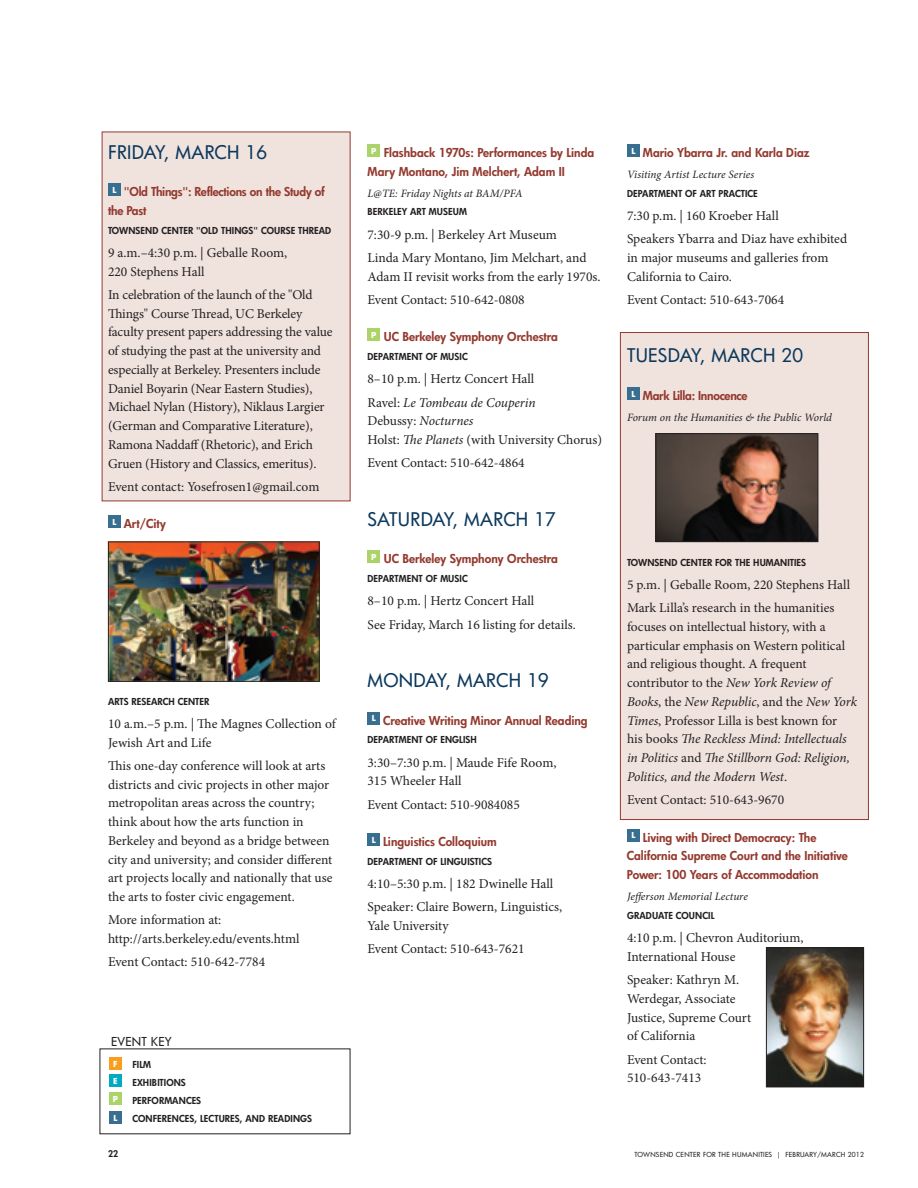
<style>
.page{position:relative;width:918px;height:1188px;background:#fff}
.page>*{position:absolute;margin:0;border:0;box-sizing:border-box;transform-origin:0 0}
.t1{font:500 18.3px "Futura CE";letter-spacing:.02em;color:#0c395d}
.t2{font:13.5px/18.8px "Minion Pro";letter-spacing:-.005em;color:#231f20}
.t3{font:800 12px/18.8px "Futura CE";color:#943a2f}
.t4{font:800 12px/18.8px "Futura CE";letter-spacing:-.02em;color:#943a2f}
.t5{font:500 12px "Futura CE";letter-spacing:.02em;color:#231f20}
.t6{font:italic 11.25px "Minion Pro";color:#231f20}
.t7{font:800 9.3px/18px "Futura CE";letter-spacing:.01em;color:#231f20}
.t8{font:800 9px "Futura CE";color:#231f20}
.t9{font:700 7.95px "Futura";color:#fff}
.t10{font:500 6.75px "Futura CE";letter-spacing:.035em;color:#231f20}
.s1{font-style:italic}
</style>
<div class="page">
<div style="left:109px;top:1092px;width:13px;height:13px;background:#acd369"></div>
<div style="left:109px;top:1074px;width:13px;height:13px;background:#00abc1"></div>
<div style="left:109px;top:1057px;width:13px;height:13px;background:#f89e1c"></div>
<div style="left:109px;top:1111px;width:13px;height:13px;background:#386e8f"></div>
<div style="left:102px;top:132px;width:248px;height:369px;background:#f0e3de"></div>
<div style="left:620px;top:332px;width:249px;height:488px;background:#f0e3de;border:1px solid #943a2f"></div>
<div style="left:108px;top:183px;width:13px;height:13px;background:#386e8f"></div>
<div style="left:108px;top:515px;width:13px;height:13px;background:#386e8f"></div>
<div style="left:368px;top:144px;width:12px;height:13px;background:#acd369"></div>
<div style="left:368px;top:328px;width:12px;height:13px;background:#acd369"></div>
<div style="left:368px;top:550px;width:12px;height:13px;background:#acd369"></div>
<div style="left:368px;top:712px;width:12px;height:13px;background:#386e8f"></div>
<div style="left:368px;top:833px;width:12px;height:13px;background:#386e8f"></div>
<div style="left:627px;top:144px;width:13px;height:13px;background:#386e8f"></div>
<div style="left:627px;top:387px;width:13px;height:13px;background:#386e8f"></div>
<div style="left:627px;top:829px;width:13px;height:13px;background:#386e8f"></div>
<img style="left:658px;top:435px;width:158px;height:105px">
<div style="left:656px;top:433px;width:162px;height:109px;border:1px solid #231f20"></div>
<img style="left:768px;top:949px;width:94px;height:136px">
<div style="left:766px;top:947px;width:98px;height:140px;border:1px solid #231f20"></div>
<img style="left:110px;top:544px;width:208px;height:136px">
<div style="left:108px;top:542px;width:212px;height:140px;border:1px solid #231f20"></div>
<h1 class="t1" style="left:108px;top:139px;width:160px">FRIDAY, MARCH 16</h1>
<p class="t4" style="left:108px;top:182px;width:218px;text-indent:4px"><sup>L</sup> "Old Things": Reflections on the Study of the Past</p>
<p class="t7" style="left:108px;top:221px;width:225px">Townsend Cente r "Old Things" Course Thread</p>
<p class="t2" style="left:108px;top:243px;width:181px">9 a.m.–4:30 p.m. | Geballe Room,<br>220 Stephens Hall</p>
<p class="t2" style="left:108px;top:285px;width:226px">In celebration of the launch of the "Old Things" Course Thread, UC Berkeley faculty present papers addressing the value of studying the past at the university and especially at Berkeley. Presenters include Daniel Boyarin (Near Eastern Studies), Michael Nylan (History), Niklaus Largier (German and Comparative Literature), Ramona Naddaff (Rhetoric), and Erich Gruen (History and Classics, emeritus).</p>
<p class="t2" style="left:108px;top:477px;width:213px">Event contact: Yosefrosen1@gmail.com</p>
<p class="t3" style="left:112px;top:514px;width:55px"><sup>L</sup> Art/City</p>
<p class="t7" style="left:108px;top:692px;width:103px">Arts Research Cente r</p>
<p class="t2" style="left:108px;top:714px;width:229px">10 a.m.–5 p.m. | The Magnes Collection of<br>Jewish Art and Life</p>
<p class="t2" style="left:108px;top:756px;width:226px">This one-day conference will look at arts districts and civic projects in other major metropolitan areas across the country; think about how the arts function in Berkeley and beyond as a bridge between city and university; and consider different art projects locally and nationally that use the arts to foster civic engagement.</p>
<p class="t2" style="left:108px;top:911px;width:193px">More information at: http://arts.berkeley.edu/events.html</p>
<p class="t2" style="left:108px;top:953px;width:159px">Event Contact: 510-642-7784</p>
<p class="t5" style="left:111px;top:1033px;width:62px">EVENT KEY</p>
<p class="t9" style="left:113px;top:1058px;width:6px">F</p>
<p class="t9" style="left:113px;top:1076px;width:6px">E</p>
<p class="t9" style="left:113px;top:1094px;width:7px">P</p>
<p class="t9" style="left:114px;top:1112px;width:5px">L</p>
<p class="t7" style="left:132px;top:1056px;width:181px">Film<br>exhibitions<br>performances<br>Conferences, lectures, and readings</p>
<p class="t3" style="left:367px;top:143px;width:228px;text-indent:4px"><sup>P</sup> Flashback 1970s: Performances by Linda<br>Mary Montano, Jim Melchert, Adam II</p>
<p class="t6" style="left:368px;top:185px;width:157px">L@TE: Friday Nights at BAM/PFA</p>
<p class="t7" style="left:368px;top:203px;width:101px">Berkeley Art Museum</p>
<p class="t2" style="left:368px;top:223px;width:221px;line-height:23.2px">7:30-9 p.m. | Berkeley Art Museum<br>Linda Mary Montano, Jim Melchart, and</p>
<p class="t2" style="left:368px;top:265px;width:235px;line-height:23.2px">Adam II revisit works from the early 1970s.<br>Event Contact: 510-642-0808</p>
<p class="t3" style="left:371px;top:327px;width:188px"><sup>P</sup> UC Berkeley Symphony Orchestra</p>
<p class="t7" style="left:368px;top:347px;width:7px">Depa</p>
<p class="t7" style="left:389px;top:347px;width:78px">rtment of Music</p>
<p class="t2" style="left:368px;top:367px;width:170px;line-height:23.2px">8–10 p.m. | Hertz Concert Hall<br>Ravel: <span class="s1">Le Tombeau de Couperin</span></p>
<p class="t2" style="left:368px;top:412px;width:236px">Debussy: <span class="s1">Nocturnes<br></span>Holst: <span class="s1">The Planets</span> (with University Chorus)</p>
<p class="t2" style="left:368px;top:454px;width:159px">Event Contact: 510-642-4864</p>
<h1 class="t1" style="left:368px;top:507px;width:190px">SATURDAY, MARCH 17</h1>
<p class="t3" style="left:371px;top:549px;width:188px"><sup>P</sup> UC Berkeley Symphony Orchestra</p>
<p class="t7" style="left:368px;top:569px;width:7px">Depa</p>
<p class="t7" style="left:389px;top:569px;width:78px">rtment of Music</p>
<p class="t2" style="left:368px;top:589px;width:210px;line-height:23.2px">8–10 p.m. | Hertz Concert Hall<br>See Friday, March 16 listing for details.</p>
<h1 class="t1" style="left:368px;top:668px;width:31px">MOND</h1>
<h1 class="t1" style="left:425px;top:668px;width:125px">AY, MARCH 19</h1>
<p class="t3" style="left:372px;top:711px;width:217px"><sup>L</sup> Creative Writing Minor Annual Reading</p>
<p class="t7" style="left:368px;top:731px;width:7px">Depa</p>
<p class="t7" style="left:389px;top:731px;width:89px">rtment of English</p>
<p class="t2" style="left:368px;top:753px;width:190px">3:30–7:30 p.m. | Maude Fife Room,<br>315 Wheeler Hall</p>
<p class="t2" style="left:368px;top:795px;width:154px">Event Contact: 510-9084085</p>
<p class="t3" style="left:372px;top:832px;width:126px"><sup>L</sup> Linguistics Colloquium</p>
<p class="t7" style="left:368px;top:852px;width:7px">Depa</p>
<p class="t7" style="left:389px;top:852px;width:104px">rtment of Linguistics</p>
<p class="t2" style="left:368px;top:872px;width:196px;line-height:23.2px">4:10–5:30 p.m. | 182 Dwinelle Hall<br>Speaker: Claire Bowern, Linguistics,</p>
<p class="t2" style="left:368px;top:914px;width:159px;line-height:23.2px">Yale University<br>Event Contact: 510-643-7621</p>
<p class="t3" style="left:631px;top:143px;width:180px"><sup>L</sup> Mario Ybarra Jr. and Karla Diaz</p>
<p class="t6" style="left:627px;top:167px;width:129px">Visiting Artist Lecture Series</p>
<p class="t7" style="left:627px;top:184px;width:7px">Depa</p>
<p class="t7" style="left:649px;top:184px;width:105px">rtment of Art Practice</p>
<p class="t2" style="left:627px;top:204px;width:222px;line-height:23.2px">7:30 p.m. | 160 Kroeber Hall<br>Speakers Ybarra and Diaz have exhibited</p>
<p class="t2" style="left:627px;top:248px;width:203px">in major museums and galleries from<br>California to Cairo.</p>
<p class="t2" style="left:627px;top:290px;width:159px">Event Contact: 510-643-7064</p>
<h1 class="t1" style="left:627px;top:343px;width:177px">TUESDAY, MARCH 20</h1>
<p class="t4" style="left:631px;top:386px;width:117px"><sup>L</sup> Mark Lilla: Innocence</p>
<p class="t6" style="left:627px;top:410px;width:206px">Forum on the Humanities &amp; the Public World</p>
<p class="t7" style="left:627px;top:553px;width:181px">Townsend Cente r for the Humanities</p>
<p class="t2" style="left:627px;top:573px;width:225px;line-height:23.2px">5 p.m. | Geballe Room, 220 Stephens Hall<br>Mark Lilla’s research in the humanities</p>
<p class="t2" style="left:627px;top:617px;width:232px">focuses on intellectual history, with a particular emphasis on Western political and religious thought. A frequent contributor to the <span class="s1">New York Review of Books</span>, the <span class="s1">New Republic</span>, and the <span class="s1">New York Times</span>, Professor Lilla is best known for<br>his books <span class="s1">The Reckless Mind: Intellectuals in Politics</span> and <span class="s1">The Stillborn God: Religion, Politics, and the Modern West</span>.</p>
<p class="t2" style="left:627px;top:790px;width:159px">Event Contact: 510-643-9670</p>
<p class="t3" style="left:627px;top:828px;width:222px;text-indent:4px"><sup>L</sup> Living with Direct Democracy: The<br>California Supreme Court and the Initiative<br>Power: 100 Years of Accommodation</p>
<p class="t6" style="left:627px;top:889px;width:122px">Jefferson Memorial Lecture</p>
<p class="t7" style="left:627px;top:906px;width:37px">Graduate</p>
<p class="t7" style="left:676px;top:906px;width:39px">Council</p>
<p class="t2" style="left:627px;top:928px;width:178px">4:10 p.m. | Chevron Auditorium,<br>International House</p>
<p class="t2" style="left:627px;top:970px;width:126px">Speaker: Kathryn M.<br>Werdegar, Associate<br>Justice, Supreme Court of California</p>
<p class="t2" style="left:627px;top:1050px;width:81px">Event Contact:<br>510-643-7413</p>
<p class="t8" style="left:108px;top:1148px;width:12px">22</p>
<p class="t10" style="left:635px;top:1150px;width:231px">TOWNSEND CENTER FOR THE HUMANITI ES | FEBRUARY/MARCH 2012</p>
</div>
